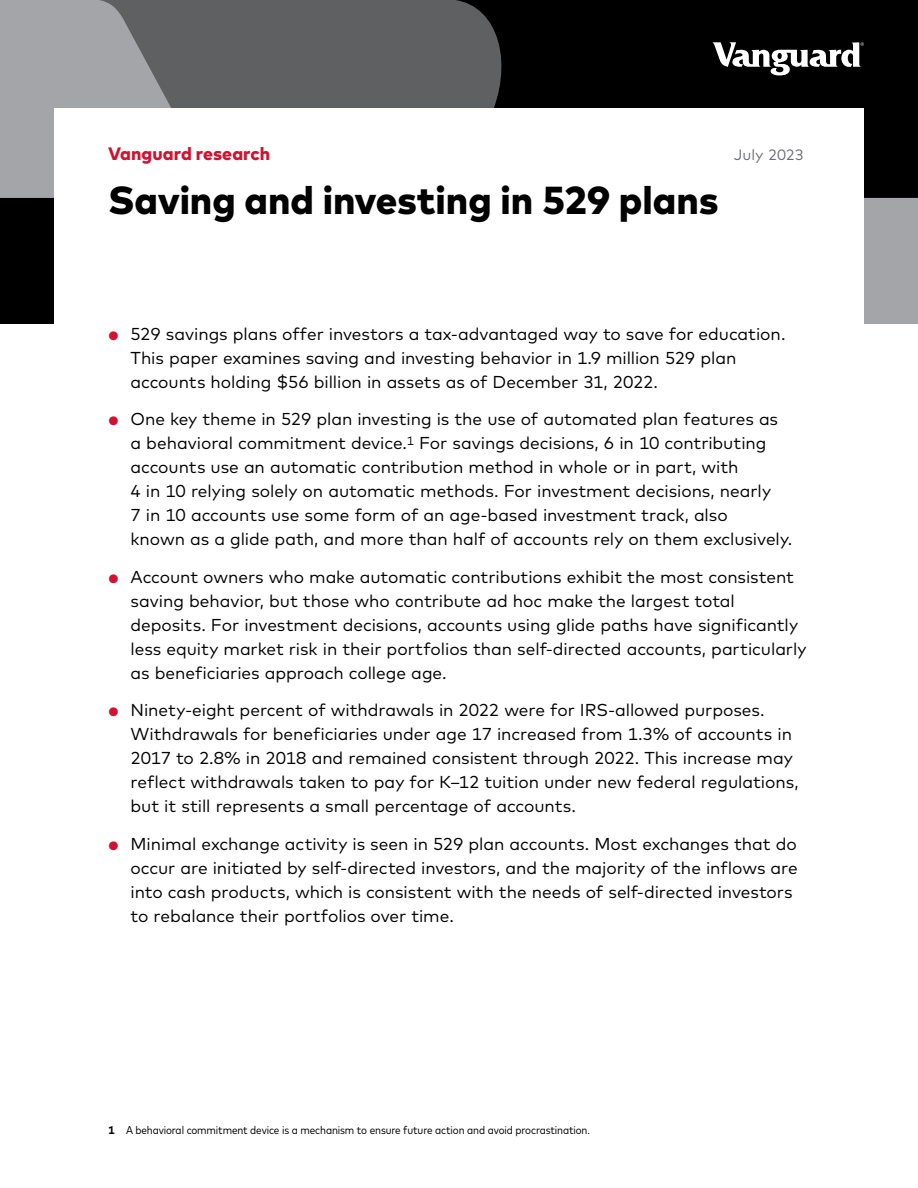
<style>
.page{position:relative;width:918px;height:1188px;background:#fff}
.page>*{position:absolute;margin:0;border:0;box-sizing:border-box;transform-origin:0 0}
.t1{font:800 39px "Mark Pro";color:#000}
.t2{font:800 18px "Mark Pro";color:#ce1432}
.t3{font:17.25px/24px "Mark Pro";letter-spacing:-.005em;color:#000}
.t4{font:15px "Mark Pro";color:#6d6e71}
.t5{font:condensed 11.25px "Mark Pro";letter-spacing:-.01em;color:#000}
.s1{font-size:12px;color:#ce1432}
.s2{font-weight:700;font-stretch:normal}
</style>
<div class="page">
<svg style="left:0;top:0;width:918px;height:324px;fill:#000"></svg>
<div style="left:864px;top:198px;width:54px;height:126px;background:#a3a5a8"></div>
<svg style="left:0;top:0;width:220px;height:198px"></svg>
<div style="left:54px;top:108px;width:810px;height:219px;background:#fff"></div>
<svg style="left:712px;top:42px;width:152px;height:34px"></svg>
<p class="t2" style="left:108px;top:139px;width:164px">Vanguard research</p>
<p class="t4" style="left:734px;top:143px;width:72px">July 2023</p>
<h1 class="t1" style="left:108px;top:170px;width:612px">Saving and investing in 529 plans</h1>
<p class="t3" style="left:130px;top:320px;width:657px;text-indent:-22px"><span class="s1">●</span> 529 savings plans offer investors a tax-advantaged way to save for education.<br>This paper examines saving and investing behavior in 1.9 million 529 plan accounts holding $56 billion in assets as of December 31, 2022.</p>
<p class="t3" style="left:130px;top:406px;width:663px;text-indent:-22px"><span class="s1">●</span> One key theme in 529 plan investing is the use of automated plan features as a behavioral commitment device.<sup>1</sup> For savings decisions, 6 in 10 contributing accounts use an automatic contribution method in whole or in part, with<br>4 in 10 relying solely on automatic methods. For investment decisions, nearly<br>7 in 10 accounts use some form of an age-based investment track, also<br>known as a glide path, and more than half of accounts rely on them exclusively.</p>
<p class="t3" style="left:130px;top:563px;width:678px;text-indent:-22px"><span class="s1">●</span> Account owners who make automatic contributions exhibit the most consistent saving behavior, but those who contribute ad hoc make the largest total deposits. For investment decisions, accounts using glide paths have significantly less equity market risk in their portfolios than self-directed accounts, particularly as beneficiaries approach college age.</p>
<p class="t3" style="left:130px;top:697px;width:670px;text-indent:-22px"><span class="s1">●</span> Ninety-eight percent of withdrawals in 2022 were for IRS-allowed purposes.<br>Withdrawals for beneficiaries under age 17 increased from 1.3% of accounts in 2017 to 2.8% in 2018 and remained consistent through 2022. This increase may reflect withdrawals taken to pay for K–12 tuition under new federal regulations, but it still represents a small percentage of accounts.</p>
<p class="t3" style="left:130px;top:830px;width:669px;text-indent:-22px"><span class="s1">●</span> Minimal exchange activity is seen in 529 plan accounts. Most exchanges that do occur are initiated by self-directed investors, and the majority of the inflows are into cash products, which is consistent with the needs of self-directed investors to rebalance their portfolios over time.</p>
<p class="t5" style="left:108px;top:1122px;width:484px"><span class="s2">1</span> A behavioral commitment device is a mechanism to ensure future action and avoid procrastination.</p>
</div>
